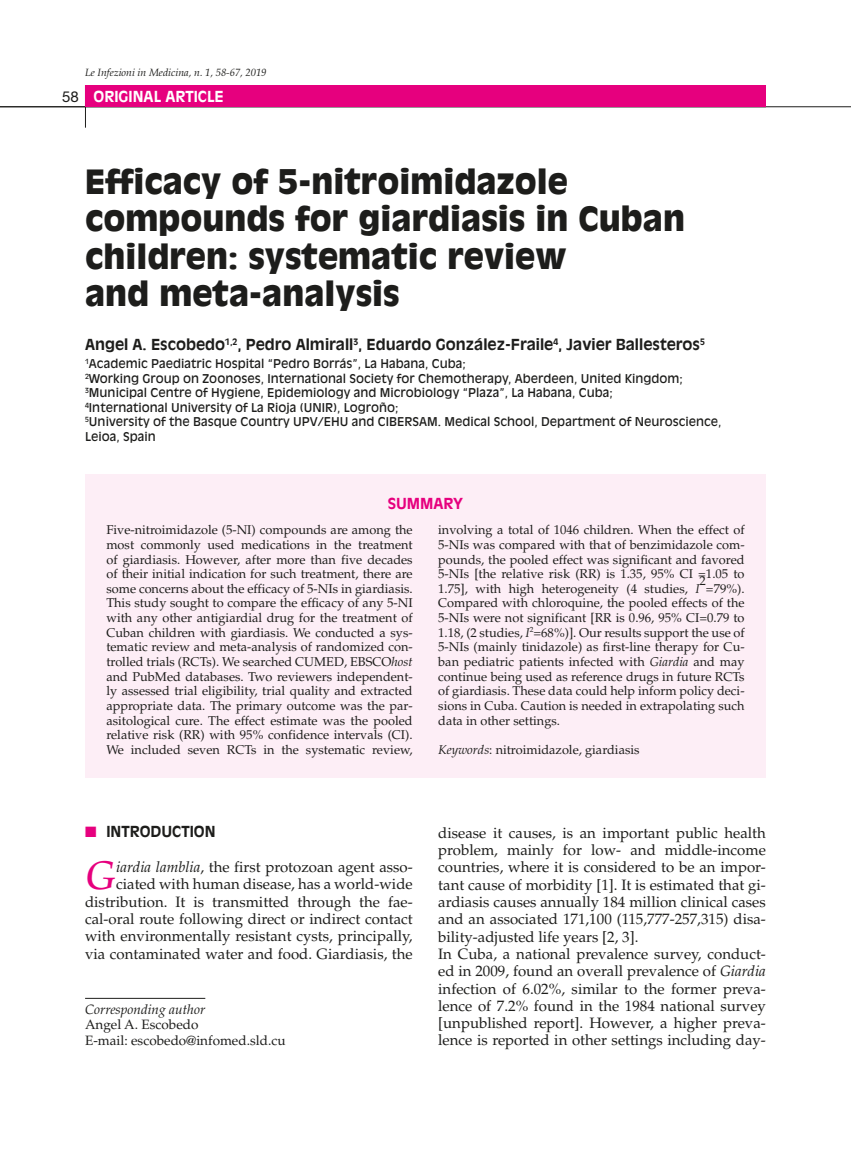
<style>
.page{position:relative;width:851px;height:1149px;background:#fff}
.page>*{position:absolute;margin:0;border:0;box-sizing:border-box;transform-origin:0 0}
.t1{font:italic 500 39.9px "Palatino LT Std";color:#e6007e}
.t2{font:900 33px/37.5px "Antique Olive Std";color:#1d1d1b}
.t3{font:15px/17.2px "Palatino LT Std";color:#1d1d1b;text-align:right}
.t4{font:700 15px "Antique Olive Std";color:#1d1d1b}
.t5{font:700 15px "Antique Olive Std";color:#fff}
.t6{font:700 15px "Antique Olive Std";color:#e6007e}
.t7{font:15px "Helvetica Neue LT Std";color:#1d1d1b}
.t8{font:13.5px/15.8px "Palatino LT Std";color:#1d1d1b}
.t9{font:italic 13.5px "Palatino LT Std";color:#1d1d1b}
.t10{font:12.75px/14.5px "Palatino LT Std";color:#1d1d1b;text-align:justify}
.t11{font:12px/14.4px "Antique Olive Std";color:#1d1d1b}
.t12{font:italic 10.5px "Palatino LT Std";color:#1d1d1b}
.s1{font-style:italic}
.s2{color:#e6007e}
</style>
<div class="page">
<hr style="left:0;top:106px;width:850px;height:1px;background:#1d1d1b">
<hr style="left:85px;top:85px;width:1px;height:43px;background:#1d1d1b">
<div style="left:85px;top:85px;width:680px;height:21px;background:#e6007e"></div>
<hr style="left:85px;top:997px;width:120px;height:1px;background:#1d1d1b">
<div style="left:85px;top:474px;width:680px;height:303px;background:#fdeef6"></div>
<p class="t12" style="left:85px;top:66px;width:183px">Le Infezioni in Medicina, n. 1, 58-67, 2019</p>
<p class="t5" style="left:94px;top:87px;width:132px">ORIGINAL ARTICLE</p>
<p class="t7" style="left:62px;top:87px;width:18px">58</p>
<h2 class="t2" style="left:85px;top:163px;width:601px">Efficacy of 5-nitroimidazole compounds for giardiasis in Cuban children: systematic review<br>and meta-analysis</h2>
<p class="t4" style="left:85px;top:335px;width:621px">Angel A. Escobedo<sup>1,2</sup>, Pedro Almirall<sup>3</sup>, Eduardo González-Fraile<sup>4</sup>, Javier Ballesteros<sup>5</sup></p>
<p class="t11" style="left:85px;top:357px;width:637px"><sup>1</sup>Academic Paediatric Hospital “Pedro Borrás”, La Habana, Cuba;<br><sup>2</sup>Working Group on Zoonoses, International Society for Chemotherapy, Aberdeen, United Kingdom; <sup>3</sup>Municipal Centre of Hygiene, Epidemiology and Microbiology “Plaza”, La Habana, Cuba;<br><sup>4</sup>International University of La Rioja (UNIR), Logroño;<br><sup>5</sup>University of the Basque Country UPV/EHU and CIBERSAM. Medical School, Department of Neuroscience, Leioa, Spain</p>
<p class="t6" style="left:387px;top:493px;width:77px">SUMMARY</p>
<p class="t10" style="left:438px;top:522px;width:308px">involving a total of 1046 children. When the effect of 5-NIs was compared with that of benzimidazole com&shy;pounds, the pooled effect was significant and favored 5-NIs [the relative risk (RR) is 1.35, 95% CI =1.05 to 1.75], with high heterogeneity (4 studies, <span class="s1">I</span></p>
<p class="t10" style="left:106px;top:522px;width:308px">Five-nitroimidazole (5-NI) compounds are among the most commonly used medications in the treatment of giardiasis. However, after more than five decades of their initial indication for such treatment, there are some concerns about the efficacy of 5-NIs in giardiasis.<br>This study sought to compare the efficacy of any 5-NI with any other antigiardial drug for the treatment of Cuban children with giardiasis. We conducted a sys&shy;tematic review and meta-analysis of randomized con&shy;trolled trials (RCTs). We searched CUMED, EBSCO<span class="s1">host </span>and PubMed databases. Two reviewers independent&shy;ly assessed trial eligibility, trial quality and extracted appropriate data. The primary outcome was the par&shy;asitological cure. The effect estimate was the pooled relative risk (RR) with 95% confidence intervals (CI).<br>We included seven RCTs in the systematic review,</p>
<p class="t10" style="left:699px;top:573px;width:8px">2</p>
<p class="t10" style="left:438px;top:581px;width:308px;text-indent:268px">=79%).<br>Compared with chloroquine, the pooled effects of the 5-NIs were not significant [RR is 0.96, 95% CI=0.79 to 1.18, (2 studies, <span class="s1">I</span><sup>2</sup>=68%)]. Our results support the use of 5-NIs (mainly tinidazole) as first-line therapy for Cu&shy;ban pediatric patients infected with <span class="s1">Giardia</span> and may continue being used as reference drugs in future RCTs of giardiasis. These data could help inform policy deci&shy;sions in Cuba. Caution is needed in extrapolating such data in other settings.</p>
<p class="t10" style="left:438px;top:742px;width:203px"><span class="s1">Keywords</span>: nitroimidazole, giardiasis</p>
<p class="t4" style="left:85px;top:822px;width:132px"><span class="s2">■</span> INTRODUCTION</p>
<h1 class="t1" style="left:85px;top:852px;width:32px">G</h1>
<p class="t3" style="left:85px;top:858px;width:329px"><span class="s1">iardia lamblia</span>, the first protozoan agent asso&shy;ciated with human disease, has a world-wide distribution. It is transmitted through the fae&shy;cal-oral route following direct or indirect contact with environmentally resistant cysts, principally, via contaminated water and food. Giardiasis, the</p>
<p class="t9" style="left:85px;top:1000px;width:122px">Corresponding author</p>
<p class="t8" style="left:85px;top:1016px;width:202px">Angel A. Escobedo<br>E-mail: escobedo@infomed.sld.cu</p>
<p class="t3" style="left:438px;top:824px;width:329px;text-align:left">disease it causes, is an important public health problem, mainly for low- and middle-income countries, where it is considered to be an impor&shy;tant cause of morbidity [1]. It is estimated that gi&shy;ardiasis causes annually 184 million clinical cases and an associated 171,100 (115,777-257,315) disa&shy;bility-adjusted life years [2, 3].<br>In Cuba, a national prevalence survey, conduct&shy;ed in 2009, found an overall prevalence of <span class="s1">Giardia </span>infection of 6.02%, similar to the former preva&shy;lence of 7.2% found in the 1984 national survey [unpublished report]. However, a higher preva&shy;lence is reported in other settings including day-</p>
</div>
